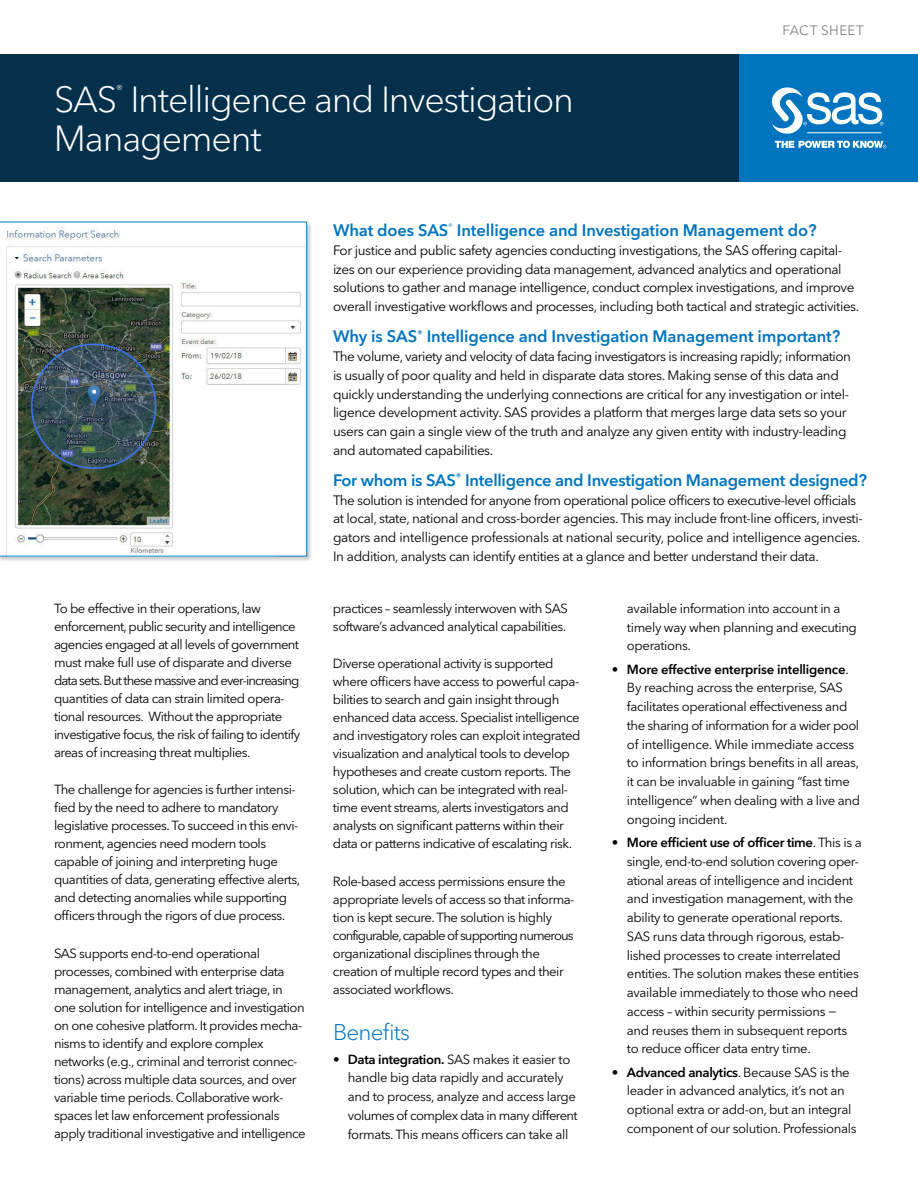
<style>
.page{position:relative;width:918px;height:1188px;background:#fff}
.page>*{position:absolute;margin:0;border:0;box-sizing:border-box;transform-origin:0 0}
.t1{font:300 36px "Avenir Next W1 G";letter-spacing:-.03em;color:#fff}
.t2{font:300 22.5px "Avenir Next W1 G";letter-spacing:-.035em;color:#0074be}
.t3{font:600 16.5px "Avenir Next W1 G";letter-spacing:-.01em;color:#0074be}
.t4{font:13.5px/18.8px "Avenir Next W1 G";letter-spacing:-.03em;color:#000}
.t5{font:13.5px "Avenir Next W1 G";letter-spacing:.025em;color:#828181}
.t6{font:13.2px/18px "Avenir Next W1 G";letter-spacing:-.04em;color:#000}
.t7{font:300 11.4px "Avenir Next W1 G";color:#fff}
.s1{font-weight:600}
</style>
<div class="page">
<div style="left:0;top:54px;width:739px;height:128px;background:#04304b"></div>
<div style="left:0;top:222px;width:313px;height:340px;background:#000;opacity:.2"></div>
<img style="left:0;top:222px;width:307px;height:334px">
<div style="left:739px;top:54px;width:179px;height:128px;background:#0074be"></div>
<svg style="left:775px;top:141px;width:111px;height:7px"></svg>
<svg style="left:771px;top:87px;width:113px;height:47px"></svg>
<hr style="left:807px;top:132px;width:75px;height:1px;background:#fff">
<h1 class="t1" style="left:54px;top:78px;width:521px">SAS Intelligence and Investigation</h1>
<p class="t7" style="left:116px;top:83px;width:8px">®</p>
<h1 class="t1" style="left:54px;top:117px;width:209px">Management</h1>
<p class="t5" style="left:782px;top:23px;width:83px">FACT SHEET</p>
<p class="t6" style="left:54px;top:599px;width:248px">To be effective in their operations, law enforcement, public security and intelligence agencies engaged at all levels of government must make full use of disparate and diverse data sets. But these massive and ever-increasing quantities of data can strain limited opera&shy;tional resources. Without the appropriate investigative focus, the risk of failing to identify areas of increasing threat multiplies.</p>
<p class="t6" style="left:54px;top:781px;width:248px">The challenge for agencies is further intensi&shy;fied by the need to adhere to mandatory legislative processes. To succeed in this envi&shy;ronment, agencies need modern tools capable of joining and interpreting huge quantities of data, generating effective alerts, and detecting anomalies while supporting officers through the rigors of due process.</p>
<p class="t6" style="left:54px;top:944px;width:253px">SAS supports end-to-end operational processes, combined with enterprise data management, analytics and alert triage, in one solution for intelligence and investigation on one cohesive platform. It provides mecha&shy;nisms to identify and explore complex networks (e.g., criminal and terrorist connec&shy;tions) across multiple data sources, and over variable time periods. Collaborative work&shy;spaces let law enforcement professionals apply traditional investigative and intelligence</p>
<p class="t3" style="left:333px;top:220px;width:485px">What does SAS<sup>®</sup> Intelligence and Investigation Management do?</p>
<p class="t4" style="left:333px;top:241px;width:528px">For justice and public safety agencies conducting investigations, the SAS offering capital&shy;izes on our experience providing data management, advanced analytics and operational solutions to gather and manage intelligence, conduct complex investigations, and improve overall investigative workflows and processes, including both tactical and strategic activities.</p>
<p class="t3" style="left:333px;top:326px;width:509px">Why is SAS<sup>®</sup> Intelligence and Investigation Management important?</p>
<p class="t4" style="left:333px;top:347px;width:519px">The volume, variety and velocity of data facing investigators is increasing rapidly; information is usually of poor quality and held in disparate data stores. Making sense of this data and quickly understanding the underlying connections are critical for any investigation or intel&shy;ligence development activity. SAS provides a platform that merges large data sets so your users can gain a single view of the truth and analyze any given entity with industry-leading and automated capabilities.</p>
<p class="t3" style="left:333px;top:470px;width:536px">For whom is SAS<sup>®</sup> Intelligence and Investigation Management designed?</p>
<p class="t4" style="left:333px;top:491px;width:531px">The solution is intended for anyone from operational police officers to executive-level officials at local, state, national and cross-border agencies. This may include front-line officers, investi&shy;gators and intelligence professionals at national security, police and intelligence agencies.<br>In addition, analysts can identify entities at a glance and better understand their data.</p>
<p class="t6" style="left:333px;top:599px;width:236px">practices – seamlessly interwoven with SAS software’s advanced analytical capabilities.</p>
<p class="t6" style="left:333px;top:655px;width:249px">Diverse operational activity is supported where officers have access to powerful capa&shy;bilities to search and gain insight through enhanced data access. Specialist intelligence and investigatory roles can exploit integrated visualization and analytical tools to develop hypotheses and create custom reports. The solution, which can be integrated with real&shy;time event streams, alerts investigators and analysts on significant patterns within their data or patterns indicative of escalating risk.</p>
<p class="t6" style="left:333px;top:872px;width:243px">Role-based access permissions ensure the appropriate levels of access so that informa&shy;tion is kept secure. The solution is highly configurable, capable of supporting numerous organizational disciplines through the creation of multiple record types and their associated workflows.</p>
<h2 class="t2" style="left:333px;top:1019px;width:79px">Benefits</h2>
<p class="t6" style="left:348px;top:1050px;width:231px;line-height:18.8px;text-indent:-15px"><span class="s1">• Data integration.</span> SAS makes it easier to handle big data rapidly and accurately and to process, analyze and access large volumes of complex data in many different formats. This means officers can take all</p>
<p class="t6" style="left:627px;top:599px;width:231px;line-height:18.8px">available information into account in a timely way when planning and executing operations.</p>
<p class="t6" style="left:627px;top:660px;width:235px;line-height:18.8px;text-indent:-15px"><span class="s1">• More effective enterprise intelligence</span>.<br>By reaching across the enterprise, SAS facilitates operational effectiveness and the sharing of information for a wider pool of intelligence. While immediate access to information brings benefits in all areas, it can be invaluable in gaining “fast time intelligence” when dealing with a live and ongoing incident.</p>
<p class="t6" style="left:627px;top:833px;width:236px;line-height:18.8px;text-indent:-15px"><span class="s1">• More efficient use of officer time</span>. This is a single, end-to-end solution covering oper&shy;ational areas of intelligence and incident and investigation management, with the ability to generate operational reports.<br>SAS runs data through rigorous, estab&shy;lished processes to create interrelated entities. The solution makes these entities available immediately to those who need access – within security permissions − and reuses them in subsequent reports to reduce officer data entry time.</p>
<p class="t6" style="left:627px;top:1063px;width:231px;line-height:18.8px;text-indent:-15px"><span class="s1">• Advanced analytics</span>. Because SAS is the leader in advanced analytics, it’s not an optional extra or add-on, but an integral component of our solution. Professionals</p>
</div>
